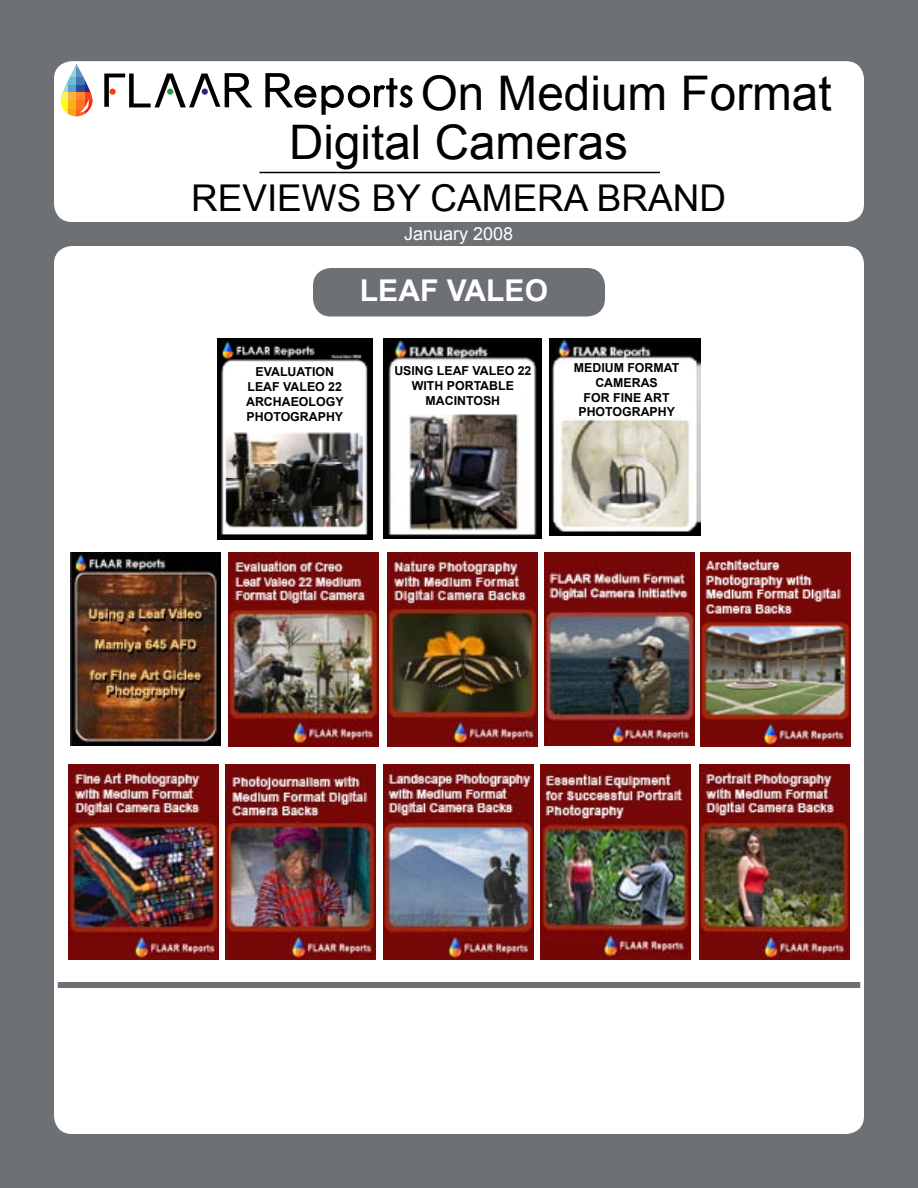
<style>
.page{position:relative;width:918px;height:1188px;background:#fff}
.page>*{position:absolute;margin:0;border:0;box-sizing:border-box;transform-origin:0 0}
.t1{font:47.7px "Arial";color:#000}
.t2{font:36.9px "Arial";color:#000}
.t3{font:700 30px "Arial";color:#fff}
.t4{font:18px "Arial";color:#fff}
.t5{font:700 12.3px/14.9px "Arial";color:#000}
</style>
<div class="page">
<div style="left:0;top:0;width:918px;height:1187px;background:#6d7074"></div>
<div style="left:54px;top:246px;width:810px;height:888px;background:#fff;border-radius:18px"></div>
<div style="left:54px;top:61px;width:810px;height:161px;background:#fff;border-radius:18px"></div>
<div style="left:68px;top:84px;width:9px;height:9px;background:#52a6cc"></div>
<div style="left:68px;top:76px;width:9px;height:8px;background:#69bfd4"></div>
<div style="left:68px;top:109px;width:9px;height:7px;background:#faa117"></div>
<div style="left:68px;top:93px;width:9px;height:8px;background:#fcb042"></div>
<div style="left:68px;top:101px;width:9px;height:8px;background:#fab017"></div>
<svg style="left:70px;top:68px;width:7px;height:8px"></svg>
<svg style="left:62px;top:84px;width:6px;height:9px"></svg>
<svg style="left:63px;top:109px;width:5px;height:5px"></svg>
<div style="left:61px;top:93px;width:7px;height:8px;background:#faf061"></div>
<div style="left:61px;top:101px;width:7px;height:8px;background:#fffc21"></div>
<div style="left:77px;top:84px;width:9px;height:9px;background:#2b4a9e"></div>
<div style="left:77px;top:76px;width:9px;height:8px;background:#4575b5"></div>
<div style="left:77px;top:109px;width:9px;height:7px;background:#fc6321"></div>
<div style="left:77px;top:93px;width:9px;height:8px;background:#ff8a2e"></div>
<div style="left:77px;top:101px;width:9px;height:8px;background:#ff7321"></div>
<svg style="left:77px;top:68px;width:6px;height:8px"></svg>
<svg style="left:74px;top:64px;width:5px;height:4px"></svg>
<svg style="left:86px;top:84px;width:5px;height:9px"></svg>
<svg style="left:86px;top:93px;width:7px;height:8px"></svg>
<svg style="left:90px;top:101px;width:3px;height:8px"></svg>
<svg style="left:104px;top:73px;width:148px;height:34px"></svg>
<svg style="left:79px;top:99px;width:11px;height:14px"></svg>
<svg style="left:265px;top:73px;width:148px;height:42px"></svg>
<hr style="left:260px;top:172px;width:400px;height:1px;background:#000">
<div style="left:58px;top:982px;width:802px;height:6px;background:#6d7074"></div>
<img style="left:541px;top:765px;width:149px;height:195px">
<img style="left:69px;top:765px;width:150px;height:195px">
<img style="left:700px;top:765px;width:149px;height:195px">
<img style="left:384px;top:765px;width:150px;height:195px">
<img style="left:226px;top:765px;width:149px;height:195px">
<div style="left:313px;top:268px;width:292px;height:48px;background:#6d7074;border-radius:18px"></div>
<img style="left:545px;top:552px;width:150px;height:194px">
<img style="left:388px;top:552px;width:150px;height:195px">
<img style="left:229px;top:552px;width:150px;height:195px">
<img style="left:71px;top:552px;width:150px;height:194px">
<img style="left:700px;top:552px;width:150px;height:195px">
<img style="left:218px;top:339px;width:155px;height:201px">
<div style="left:225px;top:390px;width:139px;height:37px;background:#fff"></div>
<img style="left:384px;top:339px;width:157px;height:200px">
<div style="left:401px;top:378px;width:123px;height:35px;background:#fff"></div>
<img style="left:550px;top:339px;width:150px;height:197px">
<div style="left:556px;top:367px;width:138px;height:50px;background:#fff"></div>
<h1 class="t1" style="left:421px;top:66px;width:413px">On Medium Format</h1>
<h1 class="t1" style="left:289px;top:115px;width:340px">Digital Cameras</h1>
<h2 class="t2" style="left:191px;top:177px;width:536px">REVIEWS BY CAMERA BRAND</h2>
<h3 class="t4" style="left:404px;top:224px;width:111px">January 2008</h3>
<h3 class="t3" style="left:360px;top:273px;width:190px">LEAF VALEO</h3>
<p class="t5" style="left:256px;top:364px;width:18px">EVAL</p>
<p class="t5" style="left:288px;top:364px;width:33px">UATION</p>
<p class="t5" style="left:247px;top:379px;width:17px">LEAF</p>
<p class="t5" style="left:283px;top:379px;width:17px">VALEO</p>
<p class="t5" style="left:328px;top:379px;width:15px">22</p>
<p class="t5" style="left:246px;top:394px;width:10px">ARCHAEOLOGY<br>PHO</p>
<p class="t5" style="left:273px;top:409px;width:18px">TOGRAPHY</p>
<p class="t5" style="left:394px;top:363px;width:9px">USING</p>
<p class="t5" style="left:437px;top:363px;width:17px">LEAF</p>
<p class="t5" style="left:473px;top:363px;width:17px">VALEO</p>
<p class="t5" style="left:518px;top:363px;width:15px">22</p>
<p class="t5" style="left:412px;top:378px;width:45px">WITH POR</p>
<p class="t5" style="left:474px;top:378px;width:16px">TABLE</p>
<p class="t5" style="left:426px;top:393px;width:9px">MACIN</p>
<p class="t5" style="left:466px;top:393px;width:17px">TOSH</p>
<p class="t5" style="left:574px;top:360px;width:9px">MEDI</p>
<p class="t5" style="left:605px;top:360px;width:33px">UM FORMA</p>
<p class="t5" style="left:672px;top:360px;width:9px">T</p>
<p class="t5" style="left:595px;top:375px;width:10px">CAMERAS</p>
<p class="t5" style="left:584px;top:390px;width:10px">FOR</p>
<p class="t5" style="left:613px;top:390px;width:8px">FINE</p>
<p class="t5" style="left:644px;top:390px;width:27px">ART</p>
<p class="t5" style="left:578px;top:405px;width:10px">PHO</p>
<p class="t5" style="left:605px;top:405px;width:18px">TOGRAPHY</p>
</div>
